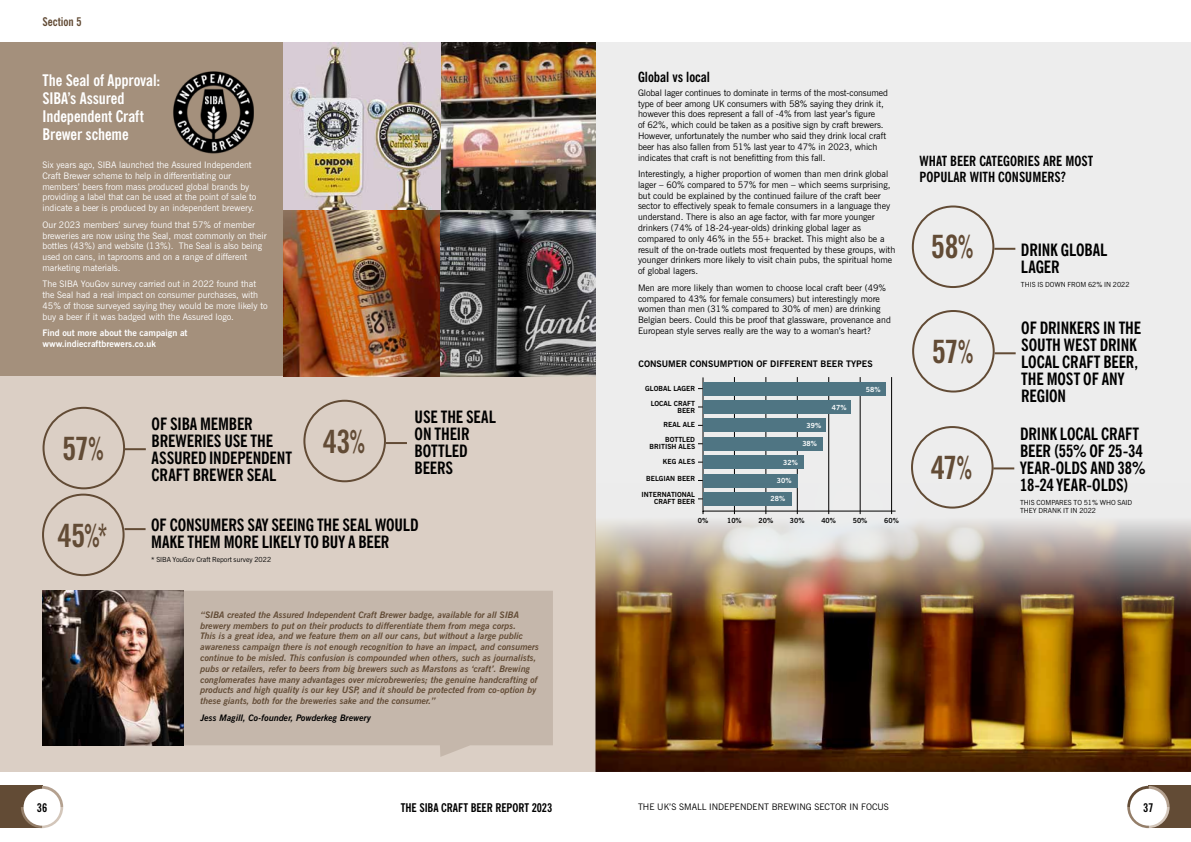
<style>
.page{position:relative;width:1191px;height:842px;background:#fff}
.page>*{position:absolute;margin:0;border:0;box-sizing:border-box;transform-origin:0 0}
.t1{font:700 condensed 32px "News Gothic BT";letter-spacing:-.015em;color:#624b35}
.t2{font:700 condensed 17px/17px "News Gothic BT";letter-spacing:-.01em;color:#000}
.t3{font:700 condensed 16px/18px "News Gothic BT";letter-spacing:-.005em;color:#fff}
.t4{font:700 condensed 14px/16px "News Gothic BT";color:#000}
.t5{font:700 condensed 12px "News Gothic BT";letter-spacing:-.005em;color:#000}
.t6{font:700 condensed 12px "News Gothic BT";color:#624b35}
.t7{font:9px/10.8px "News Gothic BT";color:#000}
.t8{font:italic 700 9px/10.8px "News Gothic BT";color:#624b35}
.t9{font:9px/10.8px "News Gothic BT";color:#fff}
.t10{font:700 9px/10.8px "News Gothic BT";color:#fff}
.t11{font:700 9px "News Gothic BT";color:#000}
.t12{font:italic 700 9px "News Gothic BT";color:#000}
.t13{font:700 7px/7px "News Gothic BT";color:#000;text-align:right}
.t14{font:7px/8.4px "News Gothic BT";color:#000}
.t15{font:700 7px "News Gothic BT";color:#fff}
</style>
<div class="page">
<div style="left:0;top:43px;width:1191px;height:728px;background:#ededed"></div>
<div style="left:0;top:377px;width:595px;height:395px;background:#dbcfc5"></div>
<div style="left:0;top:43px;width:285px;height:333px;background:#a4907c"></div>
<img style="left:173px;top:71px;width:81px;height:82px">
<hr style="left:125px;top:448px;width:21px;height:2px;background:#624b35">
<div style="left:43px;top:407px;width:82px;height:82px;border:2px solid #624b35;border-radius:50%"></div>
<hr style="left:125px;top:528px;width:21px;height:2px;background:#624b35">
<div style="left:42px;top:494px;width:83px;height:82px;border:2px solid #624b35;border-radius:50%"></div>
<hr style="left:386px;top:442px;width:21px;height:2px;background:#624b35">
<div style="left:303px;top:400px;width:83px;height:82px;border:2px solid #624b35;border-radius:50%"></div>
<div style="left:0;top:786px;width:42px;height:42px;background:#624b35"></div>
<div style="left:1149px;top:786px;width:42px;height:42px;background:#624b35"></div>
<svg style="left:21px;top:786px;width:42px;height:42px"></svg>
<div style="left:24px;top:789px;width:36px;height:37px;background:#fff;border-radius:50%"></div>
<svg style="left:1127px;top:786px;width:42px;height:42px"></svg>
<div style="left:1130px;top:789px;width:36px;height:37px;background:#fff;border-radius:50%"></div>
<img style="left:283px;top:209px;width:157px;height:167px">
<hr style="left:993px;top:467px;width:21px;height:2px;background:#624b35">
<div style="left:911px;top:426px;width:82px;height:83px;border:2px solid #624b35;border-radius:50%"></div>
<hr style="left:994px;top:352px;width:21px;height:2px;background:#624b35">
<div style="left:912px;top:310px;width:82px;height:82px;border:2px solid #624b35;border-radius:50%"></div>
<hr style="left:994px;top:248px;width:21px;height:2px;background:#624b35">
<div style="left:911px;top:205px;width:83px;height:83px;border:2px solid #624b35;border-radius:50%"></div>
<svg style="left:183px;top:591px;width:370px;height:166px;background:#c4b6ab"></svg>
<img style="left:42px;top:591px;width:141px;height:155px">
<hr style="left:734px;top:377px;width:1px;height:137px;background:#000">
<hr style="left:765px;top:377px;width:1px;height:137px;background:#000">
<hr style="left:797px;top:377px;width:1px;height:137px;background:#000">
<hr style="left:828px;top:377px;width:1px;height:137px;background:#000">
<hr style="left:860px;top:377px;width:1px;height:137px;background:#000">
<hr style="left:891px;top:377px;width:1px;height:137px;background:#000">
<hr style="left:702px;top:377px;width:1px;height:135px;background:#000">
<div style="left:703px;top:382px;width:182px;height:13px;background:#4f7583"></div>
<div style="left:703px;top:400px;width:147px;height:14px;background:#4f7583"></div>
<div style="left:703px;top:419px;width:122px;height:13px;background:#4f7583"></div>
<div style="left:703px;top:437px;width:119px;height:13px;background:#4f7583"></div>
<div style="left:703px;top:455px;width:100px;height:14px;background:#4f7583"></div>
<div style="left:703px;top:474px;width:94px;height:13px;background:#4f7583"></div>
<img style="left:595px;top:482px;width:596px;height:290px">
<img style="left:440px;top:43px;width:155px;height:334px">
<img style="left:283px;top:43px;width:157px;height:166px">
<h3 class="t6" style="left:43px;top:14px;width:41px">Section 5</h3>
<h3 class="t3" style="left:43px;top:71px;width:119px">The Seal of Approval:<br>SIBA’s Assured<br>Independent Craft<br>Brewer scheme</h3>
<p class="t9" style="left:43px;top:159px;width:215px">Six years ago, SIBA launched the Assured Independent Craft Brewer scheme to help in differentiating our members’ beers from mass produced global brands by providing a label that can be used at the point of sale to indicate a beer is produced by an independent brewery.</p>
<p class="t9" style="left:43px;top:219px;width:226px">Our 2023 members’ survey found that 57% of member breweries are now using the Seal, most commonly on their bottles (43%) and website (13%). The Seal is also being used on cans, in taprooms and on a range of different marketing materials.</p>
<p class="t9" style="left:43px;top:279px;width:227px">The SIBA YouGov survey carried out in 2022 found that the Seal had a real impact on consumer purchases, with 45% of those surveyed saying they would be more likely to buy a beer if it was badged with the Assured logo.</p>
<p class="t10" style="left:43px;top:328px;width:146px">Find out more about the campaign at www.indiecraftbrewers.co.uk</p>
<h1 class="t1" style="left:62px;top:429px;width:43px">57%</h1>
<h2 class="t2" style="left:152px;top:416px;width:142px">OF SIBA MEMBER<br>BREWERIES USE THE<br>ASSURED INDEPENDENT<br>CRAFT BREWER SEAL</h2>
<h1 class="t1" style="left:323px;top:422px;width:44px">43%</h1>
<h2 class="t2" style="left:415px;top:409px;width:83px">USE THE SEAL<br>ON THEIR<br>BOTTLED<br>BEERS</h2>
<h1 class="t1" style="left:58px;top:515px;width:51px">45%*</h1>
<h2 class="t2" style="left:151px;top:516px;width:269px">OF CONSUMERS SAY SEEING THE SEAL WOULD<br>MAKE THEM MORE LIKELY TO BUY A BEER</h2>
<p class="t14" style="left:151px;top:555px;width:122px">* SIBA YouGov Craft Report survey 2022</p>
<p class="t8" style="left:200px;top:609px;width:340px">“SIBA created the Assured Independent Craft Brewer badge, available for all SIBA brewery members to put on their products to differentiate them from mega corps.<br>This is a great idea, and we feature them on all our cans, but without a large public awareness campaign there is not enough recognition to have an impact, and consumers continue to be misled. This confusion is compounded when others, such as journalists, pubs or retailers, refer to beers from big brewers such as Marstons as ‘craft’. Brewing conglomerates have many advantages over microbreweries; the genuine handcrafting of products and high quality is our key USP, and it should be protected from co-option by these giants, both for the breweries sake and the consumer.”</p>
<p class="t12" style="left:200px;top:712px;width:172px">Jess Magill, Co-founder, Powderkeg Brewery</p>
<h3 class="t4" style="left:638px;top:69px;width:74px">Global vs local</h3>
<p class="t7" style="left:638px;top:87px;width:251px">Global lager continues to dominate in terms of the most-consumed type of beer among UK consumers with 58% saying they drink it, however this does represent a fall of -4% from last year’s figure<br>of 62%, which could be taken as a positive sign by craft brewers.<br>However, unfortunately the number who said they drink local craft beer has also fallen from 51% last year to 47% in 2023, which indicates that craft is not benefitting from this fall.</p>
<p class="t7" style="left:638px;top:168px;width:259px">Interestingly, a higher proportion of women than men drink global lager – 60% compared to 57% for men – which seems surprising, but could be explained by the continued failure of the craft beer sector to effectively speak to female consumers in a language they understand. There is also an age factor, with far more younger drinkers (74% of 18-24-year-olds) drinking global lager as compared to only 46% in the 55+ bracket. This might also be a result of the on-trade outlets most frequented by these groups, with younger drinkers more likely to visit chain pubs, the spiritual home of global lagers.</p>
<p class="t7" style="left:638px;top:282px;width:254px">Men are more likely than women to choose local craft beer (49% compared to 43% for female consumers) but interestingly more women than men (31% compared to 30% of men) are drinking Belgian beers. Could this be proof that glassware, provenance and European style serves really are the way to a woman’s heart?</p>
<p class="t11" style="left:638px;top:358px;width:236px">CONSUMER CONSUMPTION OF DIFFERENT BEER TYPES</p>
<p class="t13" style="left:645px;top:381px;width:51px;line-height:15px">GLOBAL LAGER<br>LOCAL CRAFT</p>
<p class="t13" style="left:663px;top:404px;width:33px;line-height:14px">BEER<br>REAL ALE</p>
<p class="t13" style="left:649px;top:436px;width:47px">BOTTLED<br>BRITISH ALES</p>
<p class="t13" style="left:663px;top:458px;width:34px">KEG ALES</p>
<p class="t13" style="left:646px;top:475px;width:50px">BELGIAN BEER</p>
<p class="t13" style="left:641px;top:491px;width:55px">INTERNATIONAL<br>CRAFT BEER</p>
<p class="t13" style="left:698px;top:517px;width:12px">0%</p>
<p class="t13" style="left:727px;top:517px;width:16px">10%</p>
<p class="t13" style="left:758px;top:517px;width:16px">20%</p>
<p class="t13" style="left:790px;top:517px;width:16px">30%</p>
<p class="t13" style="left:821px;top:517px;width:16px">40%</p>
<p class="t13" style="left:853px;top:517px;width:16px">50%</p>
<p class="t13" style="left:884px;top:517px;width:16px">60%</p>
<p class="t15" style="left:866px;top:385px;width:16px">58%</p>
<p class="t15" style="left:832px;top:403px;width:16px">47%</p>
<p class="t15" style="left:806px;top:421px;width:16px">39%</p>
<p class="t15" style="left:802px;top:440px;width:16px">38%</p>
<p class="t15" style="left:783px;top:458px;width:16px">32%</p>
<p class="t15" style="left:777px;top:476px;width:16px">30%</p>
<p class="t15" style="left:770px;top:494px;width:16px">28%</p>
<h3 class="t4" style="left:919px;top:153px;width:175px">WHAT BEER CATEGORIES ARE MOST<br>POPULAR WITH CONSUMERS?</h3>
<h1 class="t1" style="left:931px;top:227px;width:44px">58%</h1>
<h1 class="t1" style="left:932px;top:332px;width:43px">57%</h1>
<h1 class="t1" style="left:931px;top:448px;width:43px">47%</h1>
<h2 class="t2" style="left:1021px;top:241px;width:88px">DRINK GLOBAL<br>LAGER</h2>
<p class="t14" style="left:1021px;top:280px;width:110px">THIS IS DOWN FROM 62% IN 2022</p>
<h2 class="t2" style="left:1021px;top:320px;width:121px">OF DRINKERS IN THE<br>SOUTH WEST DRINK<br>LOCAL CRAFT BEER,<br>THE MOST OF ANY<br>REGION</h2>
<h2 class="t2" style="left:1020px;top:425px;width:127px">DRINK LOCAL CRAFT<br>BEER (55% OF 25-34<br>YEAR-OLDS AND 38%<br>18-24 YEAR-OLDS)</h2>
<p class="t14" style="left:1020px;top:498px;width:114px">THIS COMPARES TO 51% WHO SAID<br>THEY DRANK IT IN 2022</p>
<h3 class="t5" style="left:401px;top:800px;width:153px">THE SIBA CRAFT BEER REPORT 2023</h3>
<p class="t7" style="left:638px;top:802px;width:252px">THE UK’S SMALL INDEPENDENT BREWING SECTOR IN FOCUS</p>
<h3 class="t5" style="left:37px;top:800px;width:12px">36</h3>
<h3 class="t5" style="left:1143px;top:800px;width:12px">37</h3>
</div>
